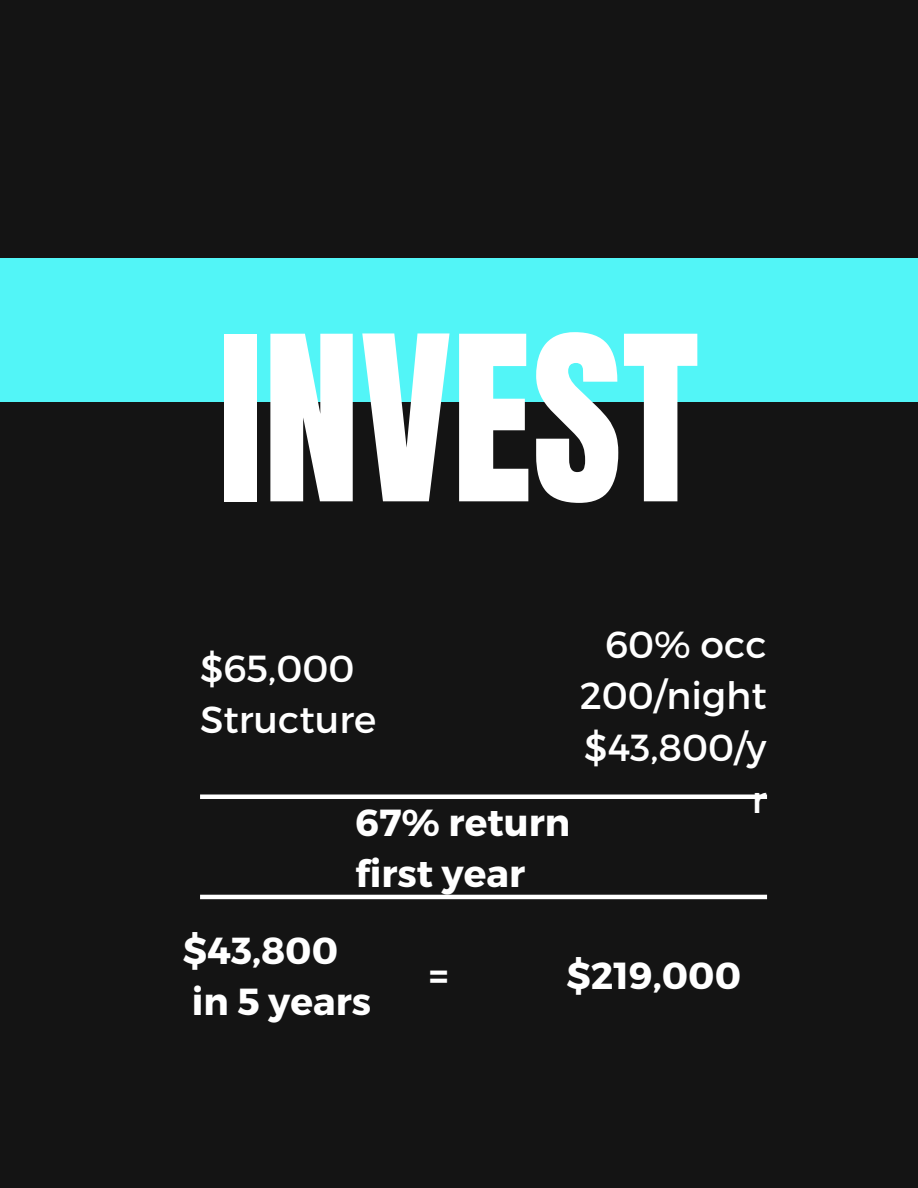
<style>
.page{position:relative;width:918px;height:1188px;background:#141414}
.page>*{position:absolute;margin:0;border:0;box-sizing:border-box;transform-origin:0 0}
.t1{font:195.15px "Anton";color:#fff}
.t2{font:700 37.65px/51.8px "Montserrat";color:#fff}
.t3{font:37.65px/51.8px "Montserrat";color:#fff;text-align:right}
</style>
<div class="page">
<div style="left:0;top:258px;width:918px;height:144px;background:#52f5f7"></div>
<hr style="left:200px;top:795px;width:567px;height:4px;background:#fff">
<hr style="left:200px;top:895px;width:567px;height:4px;background:#fff">
<p class="t1" style="left:219px;top:279px;width:482px">INVEST</p>
<p class="t3" style="left:200px;top:640px;width:178px;text-align:left">$65,000<br>Structure</p>
<p class="t2" style="left:355px;top:795px;width:216px">67% return first year</p>
<p class="t3" style="left:605px;top:616px;width:163px">60% occ</p>
<p class="t3" style="left:580px;top:668px;width:188px">200/night</p>
<p class="t3" style="left:584px;top:720px;width:184px">$43,800/y r</p>
<p class="t2" style="left:183px;top:922px;width:157px">$43,800</p>
<p class="t2" style="left:192px;top:974px;width:181px">in 5 years</p>
<p class="t2" style="left:429px;top:948px;width:21px">=</p>
<p class="t2" style="left:567px;top:948px;width:176px">$219,000</p>
</div>
